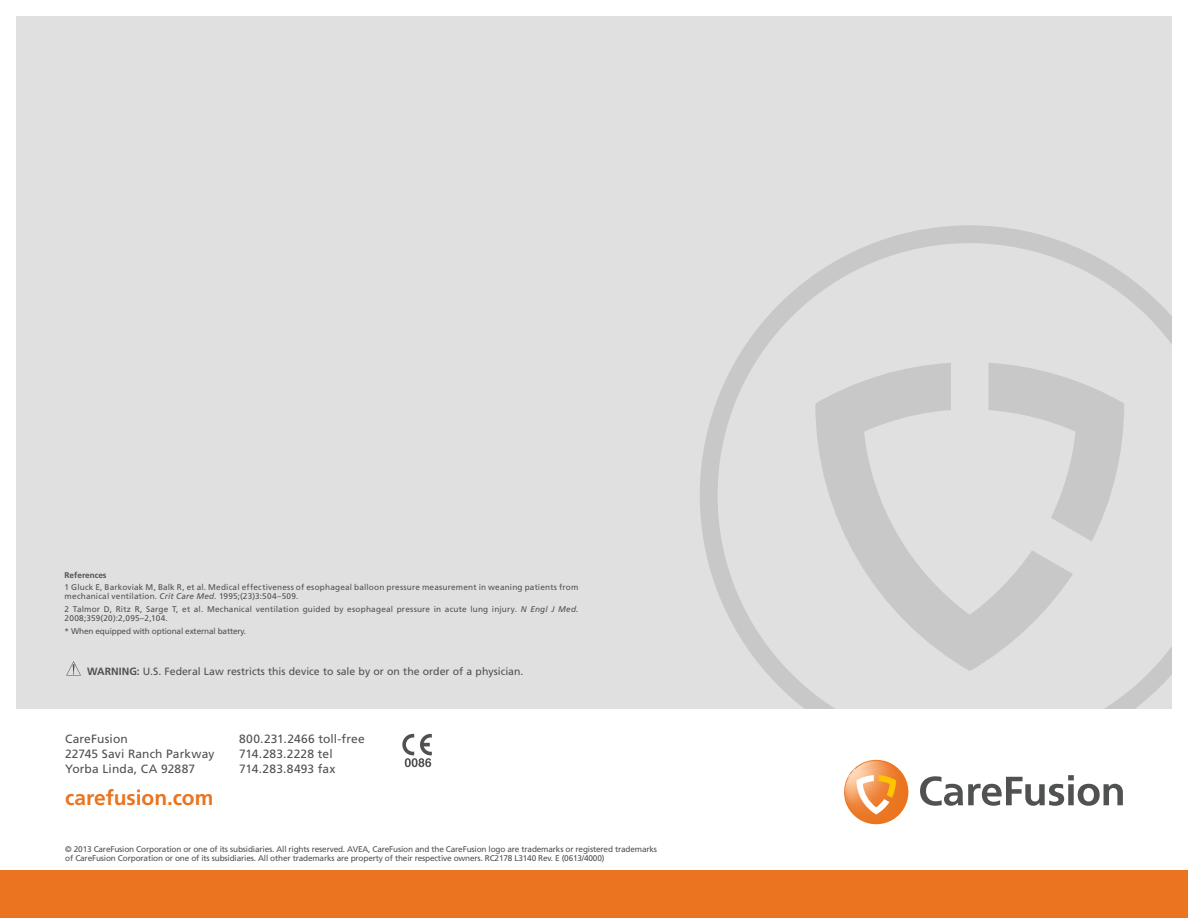
<style>
.page{position:relative;width:1188px;height:918px;background:#fff}
.page>*{position:absolute;margin:0;border:0;box-sizing:border-box;transform-origin:0 0}
.t1{font:700 21px "Frutiger LT Std";letter-spacing:-.005em;color:#ea741f}
.t2{font:12px/15px "Frutiger LT Std";letter-spacing:.01em;color:#505151}
.t3{font:10.5px "Frutiger LT Std";color:#505151}
.t4{font:8.25px/9px "Frutiger LT Std";letter-spacing:-.02em;color:#505151}
.t5{font:8.25px/9px "Frutiger LT Std";letter-spacing:.02em;color:#505151}
.t6{font:700 8.25px "Frutiger LT Std";color:#505151}
.s1{font-style:italic}
.s2{font-weight:700}
</style>
<div class="page">
<div style="left:16px;top:16px;width:1156px;height:693px;background:#e0e0e0"></div>
<svg style="left:700px;top:225px;width:472px;height:484px"></svg>
<svg style="left:1073px;top:363px;width:51px;height:178px"></svg>
<svg style="left:815px;top:363px;width:258px;height:308px"></svg>
<div style="left:0;top:870px;width:1188px;height:48px;background:#ea741f"></div>
<svg style="left:920px;top:775px;width:203px;height:31px"></svg>
<svg style="left:844px;top:760px;width:65px;height:65px"></svg>
<svg style="left:402px;top:734px;width:30px;height:33px"></svg>
<svg style="left:66px;top:661px;width:15px;height:15px"></svg>
<p class="t6" style="left:65px;top:570px;width:44px">References</p>
<p class="t5" style="left:65px;top:583px;width:515px">1 Gluck E, Barkoviak M, Balk R, et al. Medical effectiveness of esophageal balloon pressure measurement in weaning patients from mechanical ventilation. <span class="s1">Crit Care Med.</span> 1995;(23)3:504–509.</p>
<p class="t5" style="left:65px;top:605px;width:515px">2 Talmor D, Ritz R, Sarge T, et al. Mechanical ventilation guided by esophageal pressure in acute lung injury. <span class="s1">N Engl J Med.<br></span>2008;359(20):2,095–2,104.</p>
<p class="t4" style="left:65px;top:626px;width:183px">* When equipped with optional external battery.</p>
<p class="t3" style="left:87px;top:665px;width:438px"><span class="s2">WARNING:</span> U.S. Federal Law restricts this device to sale by or on the order of a physician.</p>
<h2 class="t2" style="left:65px;top:731px;width:151px">CareFusion<br>22745 Savi Ranch Parkway<br>Yorba Linda, CA 92887</h2>
<h2 class="t2" style="left:239px;top:731px;width:127px">800.231.2466 toll-free<br>714.283.2228 tel<br>714.283.8493 fax</h2>
<h1 class="t1" style="left:65px;top:786px;width:150px">carefusion.com</h1>
<p class="t4" style="left:65px;top:845px;width:593px">© 2013 CareFusion Corporation or one of its subsidiaries. All rights reserved. AVEA, CareFusion and the CareFusion logo are trademarks or registered trademarks of CareFusion Corporation or one of its subsidiaries. All other trademarks are property of their respective owners. RC2178 L3140 Rev. E (0613/4000)</p>
</div>
